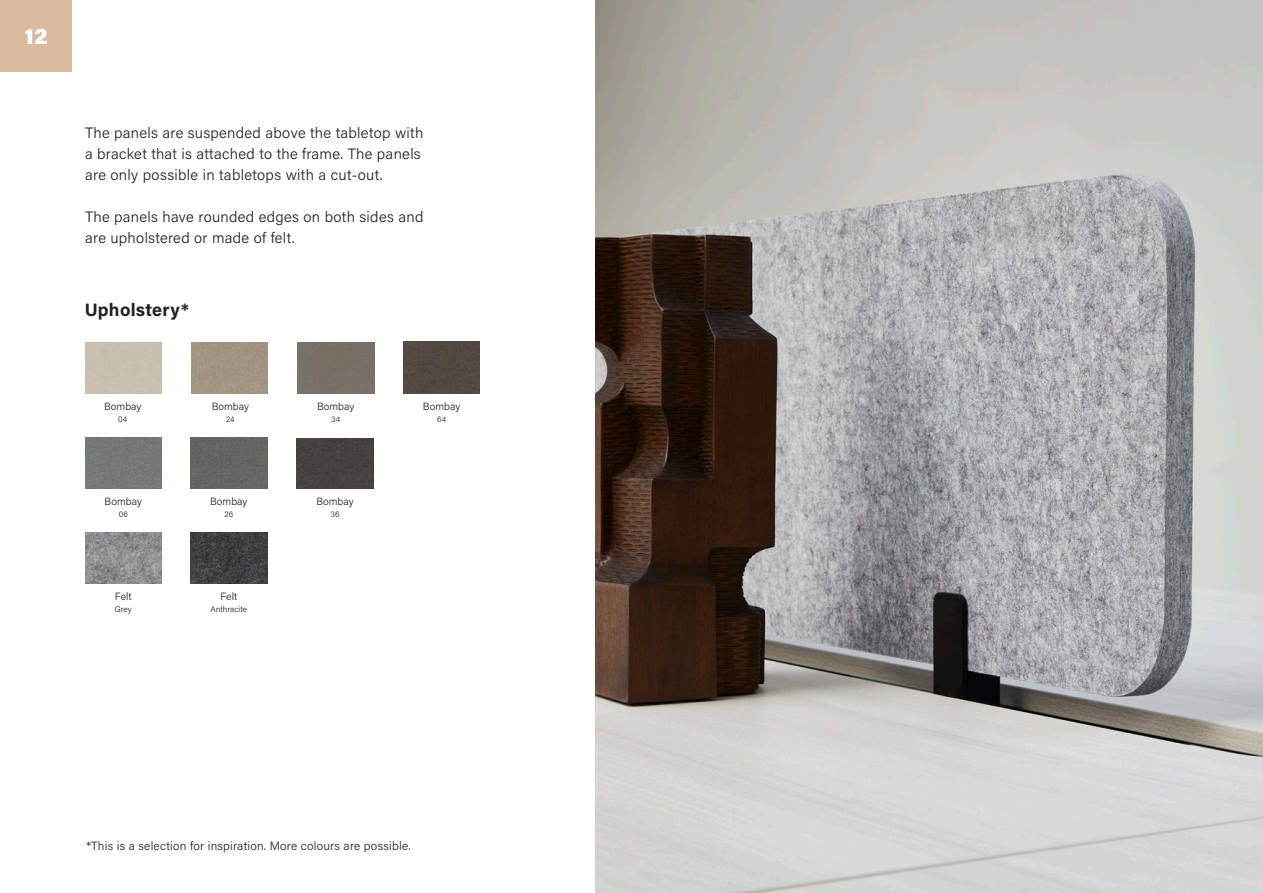
<style>
.page{position:relative;width:1263px;height:893px;background:#fff}
.page>*{position:absolute;margin:0;border:0;box-sizing:border-box;transform-origin:0 0}
.t1{font:900 22.5px "Acumin Pro";color:#fff}
.H3___Din_Demi_12-14{font:700 18px "Acumin Pro";letter-spacing:.02em;color:#231f20}
.Plat___Din_Light_10{font:300 15px/21px "Acumin Pro";letter-spacing:.02em;color:#231f20}
.Plat___Din_Light_10-2{font:300 12px "Acumin Pro";letter-spacing:.02em;color:#231f20}
._01___Titel{font:300 10.5px "Acumin Pro";color:#231f20}
._02___NCS{font:300 8.25px "Acumin Pro";color:#231f20}
</style>
<div class="page">
<div style="left:0;top:0;width:72px;height:72px;background:#d9bb9f"></div>
<img style="left:595px;top:0;width:668px;height:893px">
<div style="left:85px;top:438px;width:77px;height:50px;background:#747b73"></div>
<img style="left:85px;top:533px;width:77px;height:50px">
<div style="left:297px;top:438px;width:76px;height:51px;background:#47423e"></div>
<div style="left:191px;top:438px;width:76px;height:50px;background:#656660"></div>
<img style="left:191px;top:533px;width:76px;height:50px">
<div style="left:403px;top:341px;width:77px;height:52px;background:#524942"></div>
<div style="left:298px;top:342px;width:76px;height:51px;background:#787066"></div>
<div style="left:191px;top:342px;width:77px;height:51px;background:#a19582"></div>
<h1 class="t1" style="left:25px;top:20px;width:24px">12</h1>
<p class="Plat___Din_Light_10" style="left:85px;top:121px;width:340px">The panels are suspended above the tabletop with a bracket that is attached to the frame. The panels are only possible in tabletops with a cut-out.</p>
<p class="Plat___Din_Light_10" style="left:85px;top:205px;width:340px">The panels have rounded edges on both sides and are upholstered or made of felt.</p>
<p class="H3___Din_Demi_12-14" style="left:85px;top:297px;width:106px">Upholstery*</p>
<p class="_01___Titel" style="left:104px;top:399px;width:39px">Bombay</p>
<p class="_02___NCS" style="left:118px;top:413px;width:11px">04</p>
<p class="_01___Titel" style="left:212px;top:399px;width:39px">Bombay</p>
<p class="_02___NCS" style="left:226px;top:413px;width:10px">24</p>
<p class="_01___Titel" style="left:317px;top:399px;width:39px">Bombay</p>
<p class="_02___NCS" style="left:331px;top:413px;width:10px">34</p>
<p class="_01___Titel" style="left:423px;top:399px;width:39px">Bombay</p>
<p class="_02___NCS" style="left:437px;top:413px;width:10px">64</p>
<p class="_01___Titel" style="left:105px;top:494px;width:39px">Bombay</p>
<p class="_02___NCS" style="left:119px;top:508px;width:10px">06</p>
<p class="_01___Titel" style="left:210px;top:494px;width:39px">Bombay</p>
<p class="_02___NCS" style="left:225px;top:508px;width:10px">26</p>
<p class="_01___Titel" style="left:316px;top:494px;width:39px">Bombay</p>
<p class="_02___NCS" style="left:330px;top:508px;width:11px">36</p>
<p class="_01___Titel" style="left:115px;top:589px;width:18px">Felt</p>
<p class="_02___NCS" style="left:115px;top:603px;width:18px">Grey</p>
<p class="_01___Titel" style="left:220px;top:589px;width:18px">Felt</p>
<p class="_02___NCS" style="left:211px;top:603px;width:38px">Anthracite</p>
<p class="Plat___Din_Light_10-2" style="left:86px;top:838px;width:326px">*This is a selection for inspiration. More colours are possible.</p>
</div>
